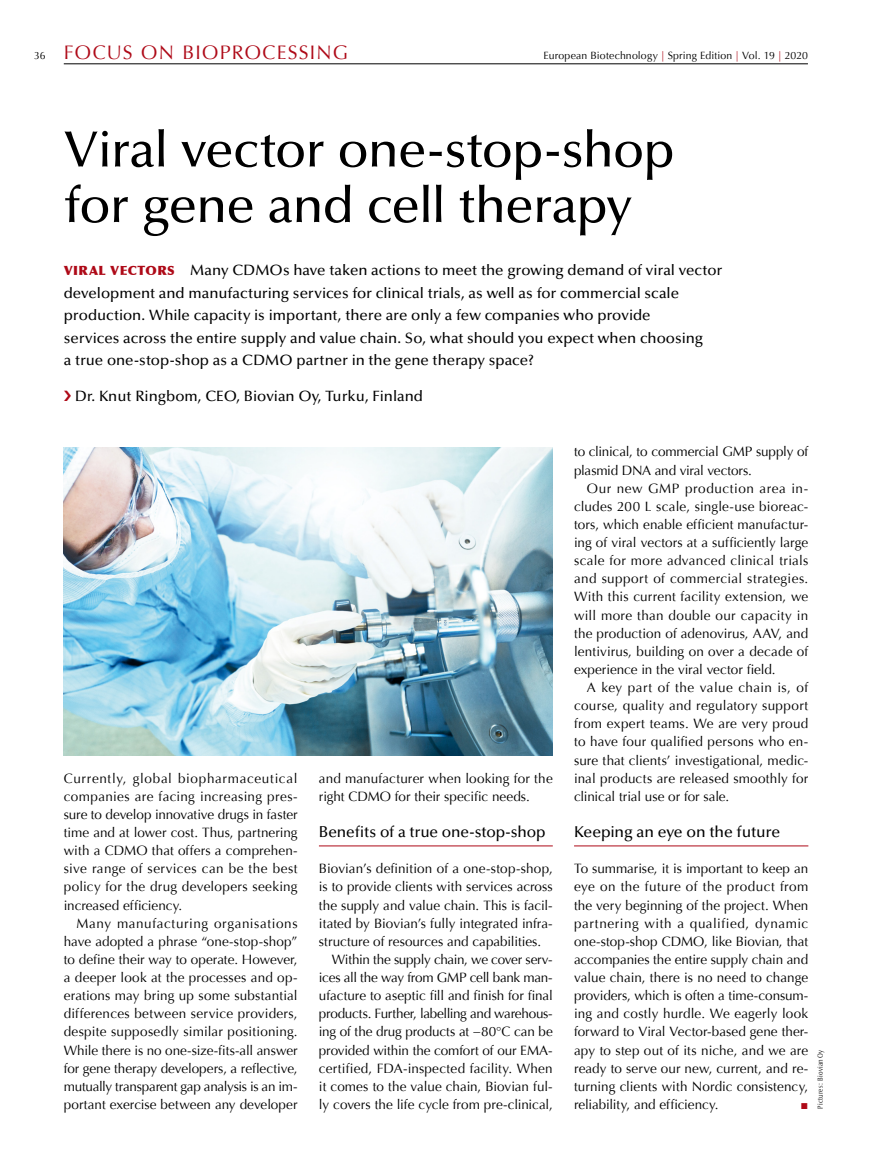
<style>
.page{position:relative;width:893px;height:1170px;background:#fff}
.page>*{position:absolute;margin:0;border:0;box-sizing:border-box;transform-origin:0 0}
.EBM_2017_ÜS_mittel{font:500 51px/55.5px "Optima LT Std";letter-spacing:-.015em;color:#000}
.EBM_2017_Kopfzeile{font:19.5px "Optima";letter-spacing:.06em;color:#ae0917}
.EBM_2017_ZÜ{font:500 15.75px "Optima LT Std";letter-spacing:-.01em;color:#000}
.EBM_2017_Einleitung{font:500 15px/22.5px "Optima LT Std";color:#000}
.EBM_2017_Fließtext{font:13.5px/18.1px "Optima";letter-spacing:-.005em;color:#000;text-align:justify}
.EBM_2017_Fließtext_o{font:13.5px/18.1px "Optima";letter-spacing:.005em;color:#000;text-align:justify}
.t1{font:10.5px "Optima";letter-spacing:.01em;color:#000}
.EBM_2017_Fließtext_o-2{font:8.7px "European Pi Three";color:#ae0917}
.EBM_2017_Bildnachwei{font:300 condensed 7.5px "Optima Nova LT Pro";letter-spacing:.025em;color:#000}
.s1{color:#ae0917}
.s2{font-family:"Optima";font-weight:900;font-size:12.75px;color:#ae0917}
</style>
<div class="page">
<hr style="left:64px;top:63px;width:744px;height:1px;background:#000">
<hr style="left:574px;top:845px;width:234px;height:1px;background:#ae0917">
<hr style="left:319px;top:845px;width:234px;height:1px;background:#ae0917">
<img style="left:64px;top:447px;width:489px;height:308px">
<p class="EBM_2017_Kopfzeile" style="left:64px;top:41px;width:286px">Focus on Bioprocessing</p>
<p class="t1" style="left:34px;top:50px;width:13px">36</p>
<p class="t1" style="left:543px;top:50px;width:266px">European Biotechnology <span class="s1">|</span> Spring Edition <span class="s1">|</span> Vol. 19 <span class="s1">|</span> 2020</p>
<p class="EBM_2017_ÜS_mittel" style="left:64px;top:123px;width:612px">Viral vector one-stop-shop for gene and cell therapy</p>
<p class="EBM_2017_Einleitung" style="left:64px;top:259px;width:660px"><span class="s2">VIRAL VECTORS</span> Many CDMOs have taken actions to meet the growing demand of viral vector development and manufacturing services for clinical trials, as well as for commercial scale production. While capacity is important, there are only a few companies who provide<br>services across the entire supply and value chain. So, what should you expect when choosing<br>a true one-stop-shop as a CDMO partner in the gene therapy space?</p>
<p class="EBM_2017_Einleitung" style="left:75px;top:384px;width:349px">Dr. Knut Ringbom, CEO, Biovian Oy, Turku, Finland</p>
<p class="EBM_2017_Fließtext_o" style="left:64px;top:769px;width:235px">Currently, global biopharmaceutical companies are facing increasing pres&shy;sure to develop innovative drugs in faster time and at lower cost. Thus, partnering with a CDMO that offers a comprehen&shy;sive range of services can be the best policy for the drug developers seeking increased efficiency.</p>
<p class="EBM_2017_Fließtext" style="left:64px;top:914px;width:235px;text-indent:13px">Many manufacturing organisations have adopted a phrase “one-stop-shop” to define their way to operate. However, a deeper look at the processes and op&shy;erations may bring up some substantial differences between service providers, despite supposedly similar positioning.<br>While there is no one-size-fits-all answer for gene therapy developers, a reflective, mutually transparent gap analysis is an im&shy;portant exercise between any developer</p>
<p class="EBM_2017_Fließtext" style="left:319px;top:769px;width:235px">and manufacturer when looking for the right CDMO for their specific needs.</p>
<p class="EBM_2017_ZÜ" style="left:319px;top:822px;width:228px">Benefits of a true one-stop-shop</p>
<p class="EBM_2017_Fließtext_o" style="left:319px;top:859px;width:235px">Biovian’s definition of a one-stop-shop, is to provide clients with services across the supply and value chain. This is facil&shy;itated by Biovian’s fully integrated infra&shy;structure of resources and capabilities.</p>
<p class="EBM_2017_Fließtext" style="left:319px;top:950px;width:235px;text-indent:13px">Within the supply chain, we cover serv&shy;ices all the way from GMP cell bank man&shy;ufacture to aseptic fill and finish for final products. Further, labelling and warehous&shy;ing of the drug products at −80°C can be provided within the comfort of our EMA&shy;certified, FDA-inspected facility. When it comes to the value chain, Biovian ful&shy;ly covers the life cycle from pre-clinical,</p>
<p class="EBM_2017_Fließtext" style="left:574px;top:443px;width:236px">to clinical, to commercial GMP supply of plasmid DNA and viral vectors.</p>
<p class="EBM_2017_Fließtext" style="left:574px;top:479px;width:236px;text-indent:13px">Our new GMP production area in&shy;cludes 200 L scale, single-use bioreac&shy;tors, which enable efficient manufactur&shy;ing of viral vectors at a sufficiently large scale for more advanced clinical trials and support of commercial strategies.<br>With this current facility extension, we will more than double our capacity in the production of adenovirus, AAV, and lentivirus, building on over a decade of experience in the viral vector field.</p>
<p class="EBM_2017_Fließtext" style="left:574px;top:678px;width:236px;text-indent:13px">A key part of the value chain is, of course, quality and regulatory support from expert teams. We are very proud to have four qualified persons who en&shy;sure that clients’ investigational, medic&shy;inal products are released smoothly for clinical trial use or for sale.</p>
<p class="EBM_2017_ZÜ" style="left:574px;top:822px;width:208px">Keeping an eye on the future</p>
<p class="EBM_2017_Fließtext_o" style="left:574px;top:859px;width:236px">To summarise, it is important to keep an eye on the future of the product from the very beginning of the project. When partnering with a qualified, dynamic one-stop-shop CDMO, like Biovian, that accompanies the entire supply chain and value chain, there is no need to change providers, which is often a time-consum&shy;ing and costly hurdle. We eagerly look forward to Viral Vector-based gene ther&shy;apy to step out of its niche, and we are ready to serve our new, current, and re&shy;turning clients with Nordic consistency, reliability, and efficiency.</p>
<p class="EBM_2017_Fließtext_o-2" style="left:801px;top:1100px;width:9px">L</p>
<p class="EBM_2017_Bildnachwei" style="left:816px;top:1108px;width:60px;rotate:-90deg">Pictures: Biovian Oy</p>
</div>
